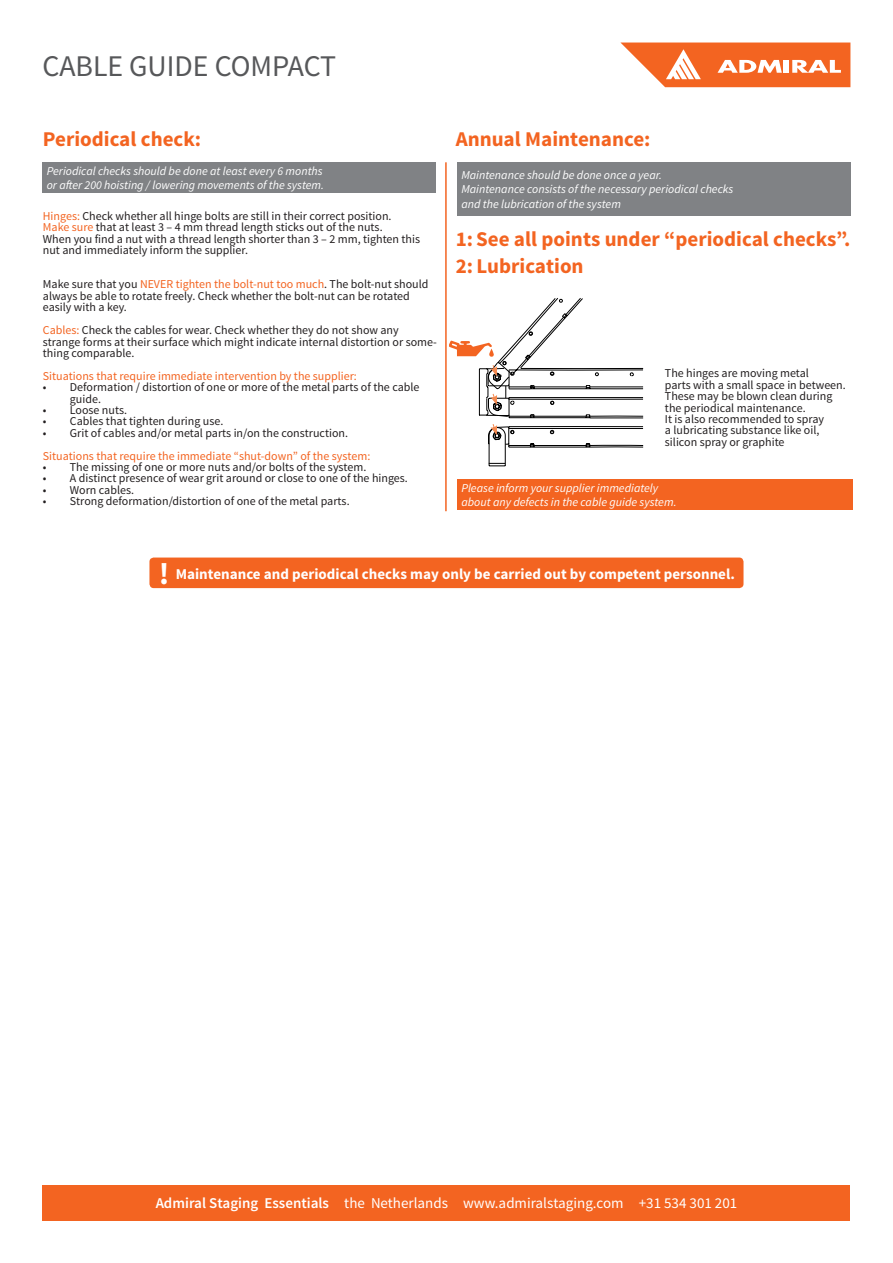
<style>
.page{position:relative;width:893px;height:1263px;background:#fff}
.page>*{position:absolute;margin:0;border:0;box-sizing:border-box;transform-origin:0 0}
.t1{font:700 31.2px "Source Sans Pro";color:#fff}
.t2{font:30px "Source Sans Pro";color:#57585a}
.t3{font:700 21px "Source Sans Pro";color:#f36421}
.t4{font:15px "Source Sans Pro";color:#fff}
.t5{font:700 15px "Source Sans Pro";color:#fff}
.t6{font:12px/11.4px "Source Sans Pro";color:#231f20}
.t7{font:italic 12px/14.4px "Source Sans Pro";color:#fff}
.t8{font:12px "Source Sans Pro";color:#f36421}
.s1{color:#f36421}
.s2{font-weight:600}
</style>
<div class="page">
<div style="left:43px;top:1185px;width:807px;height:35px;background:#f36421"></div>
<svg style="left:621px;top:43px;width:229px;height:44px"></svg>
<div style="left:43px;top:162px;width:393px;height:31px;background:#808285"></div>
<div style="left:457px;top:162px;width:393px;height:53px;background:#808285"></div>
<svg style="left:449px;top:298px;width:195px;height:168px"></svg>
<div style="left:457px;top:479px;width:396px;height:31px;background:#f36421"></div>
<hr style="left:445px;top:162px;width:2px;height:349px;background:#f36421">
<div style="left:149px;top:557px;width:594px;height:31px;background:#f36421;border-radius:4px"></div>
<p class="t2" style="left:43px;top:48px;width:295px">CABLE GUIDE COMPACT</p>
<p class="t3" style="left:43px;top:125px;width:160px">Periodical check:</p>
<p class="t3" style="left:456px;top:125px;width:196px">Annual Maintenance:</p>
<p class="t7" style="left:47px;top:164px;width:279px">Periodical checks should be done at least every 6 months or after 200 hoisting / lowering movements of the system.</p>
<p class="t7" style="left:461px;top:168px;width:202px">Maintenance should be done once a year.</p>
<p class="t7" style="left:461px;top:182px;width:274px">Maintenance consists of the necessary periodical checks</p>
<p class="t7" style="left:461px;top:197px;width:161px">and the lubrication of the system</p>
<p class="t6" style="left:43px;top:211px;width:379px"><span class="s1">Hinges:</span> Check whether all hinge bolts are still in their correct position.<br><span class="s1">Make sure</span> that at least 3 – 4 mm thread length sticks out of the nuts.<br>When you find a nut with a thread length shorter than 3 – 2 mm, tighten this nut and immediately inform the supplier.</p>
<p class="t6" style="left:43px;top:279px;width:387px">Make sure that you <span class="s1">NEVER tighten the bolt-nut too much</span>. The bolt-nut should always be able to rotate freely. Check whether the bolt-nut can be rotated easily with a key.</p>
<p class="t6" style="left:43px;top:325px;width:396px"><span class="s1">Cables:</span> Check the cables for wear. Check whether they do not show any strange forms at their surface which might indicate internal distortion or some&shy;thing comparable.</p>
<p class="t8" style="left:43px;top:368px;width:316px">Situations that require immediate intervention by the supplier:</p>
<p class="t6" style="left:70px;top:382px;width:351px;text-indent:-27px">• Deformation / distortion of one or more of the metal parts of the cable guide.</p>
<p class="t6" style="left:43px;top:404px;width:86px">• Loose nuts.</p>
<p class="t6" style="left:43px;top:416px;width:182px">• Cables that tighten during use.</p>
<p class="t6" style="left:43px;top:427px;width:307px">• Grit of cables and/or metal parts in/on the construction.</p>
<p class="t8" style="left:43px;top:448px;width:329px">Situations that require the immediate “shut-down” of the system:</p>
<p class="t6" style="left:43px;top:461px;width:325px">• The missing of one or more nuts and/or bolts of the system.</p>
<p class="t6" style="left:43px;top:473px;width:366px">• A distinct presence of wear grit around or close to one of the hinges.</p>
<p class="t6" style="left:43px;top:484px;width:93px">• Worn cables.</p>
<p class="t6" style="left:43px;top:496px;width:308px">• Strong deformation/distortion of one of the metal parts.</p>
<p class="t3" style="left:456px;top:226px;width:396px">1: See all points under “periodical checks”.</p>
<p class="t3" style="left:456px;top:252px;width:129px">2: Lubrication</p>
<p class="t6" style="left:665px;top:368px;width:182px">The hinges are moving metal<br>parts with a small space in between.</p>
<p class="t6" style="left:665px;top:391px;width:169px">These may be blown clean during the periodical maintenance.</p>
<p class="t6" style="left:665px;top:414px;width:161px">It is also recommended to spray a lubricating substance like oil, silicon spray or graphite</p>
<p class="t7" style="left:461px;top:481px;width:198px">Please inform your supplier immediately</p>
<p class="t7" style="left:461px;top:495px;width:217px">about any defects in the cable guide system.</p>
<p class="t1" style="left:159px;top:554px;width:12px">!</p>
<p class="t5" style="left:176px;top:564px;width:561px">Maintenance and periodical checks may only be carried out by competent personnel.</p>
<p class="t4" style="left:156px;top:1194px;width:583px"><span class="s2">Admiral Staging Essentials</span> the Netherlands www.admiralstaging.com +31 534 301 201</p>
</div>
